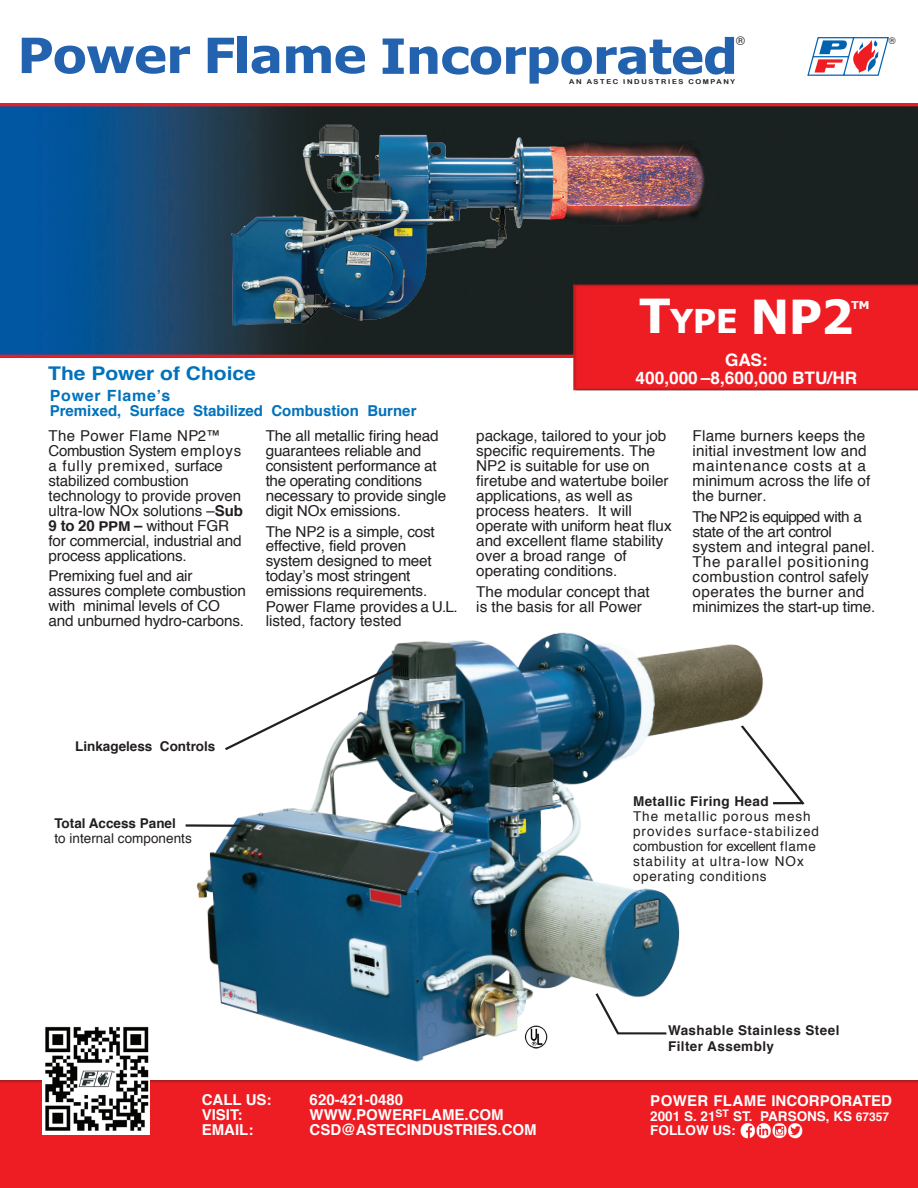
<style>
.page{position:relative;width:918px;height:1188px;background:#fff}
.page>*{position:absolute;margin:0;border:0;box-sizing:border-box;transform-origin:0 0}
.t1{font:700 48.6px "Tahoma";color:#2362af;scale:1.11 1}
.t2{font:700 46.8px "Tahoma";color:#fff;scale:1.06 1}
.t3{font:700 18.9px "Helvetica";color:#0072bc;scale:1.11 1}
.t4{font:700 17.25px/18px "Helvetica";color:#fff;text-align:center}
.t5{font:700 15.45px "Helvetica";letter-spacing:.05em;color:#0072bc}
.t6{font:15px/15px "Helvetica";color:#231f20}
.t7{font:700 15px/15px "Helvetica";color:#fff}
.t8{font:700 15px "Helvetica";color:#0072bc}
.t9{font:13.5px/15px "Helvetica";letter-spacing:.075em;color:#231f20}
.t10{font:700 13.5px/16.5px "Helvetica";letter-spacing:.03em;color:#231f20}
.t11{font:700 13.5px "Helvetica";color:#fff}
.t12{font:700 13.5px "Helvetica";color:#231f20}
.t13{font:13.5px "Helvetica";letter-spacing:.005em;color:#231f20}
.t14{font:12px "Helvetica";color:#231f20}
.t15{font:700 10.8px "Tahoma";color:#fff;scale:1.1 1}
.t16{font:9.3px "Helvetica";color:#231f20}
.t17{font:6.75px "Arial Rounded MT Bold";color:#231f20;scale:1.11 1}
.s1{font-size:14.25px}
.s2{font-weight:700}
.s3{font-weight:700;font-size:13.5px}
.s4{font-size:32.7px}
.s5{font-style:inherit}
.s6{font-size:12px}
</style>
<div class="page">
<img style="left:0;top:103px;width:918px;height:255px">
<img style="left:224px;top:120px;width:494px;height:207px">
<svg style="left:807px;top:37px;width:82px;height:39px"></svg>
<svg style="left:574px;top:283px;width:344px;height:108px;background:#e81e24"></svg>
<div style="left:0;top:1080px;width:918px;height:108px;background:#ee1d23"></div>
<img style="left:740px;top:1123px;width:63px;height:16px">
<div style="left:42px;top:1024px;width:108px;height:111px;background:#fff"></div>
<img style="left:45px;top:1026px;width:104px;height:105px">
<img style="left:190px;top:632px;width:656px;height:451px">
<svg style="left:223px;top:660px;width:180px;height:92px"></svg>
<svg style="left:185px;top:823px;width:59px;height:5px"></svg>
<hr style="left:617px;top:1032px;width:49px;height:3px;background:#231f20">
<svg style="left:738px;top:721px;width:69px;height:88px"></svg>
<svg style="left:593px;top:991px;width:28px;height:45px"></svg>
<h1 class="t1" style="left:18px;top:22px;width:650px">Power Flame Incorporated</h1>
<p class="t14" style="left:736px;top:32px;width:10px">®</p>
<p class="t16" style="left:889px;top:33px;width:8px">®</p>
<p class="t17" style="left:569px;top:78px;width:151px">AN ASTEC INDUSTRIES COMPANY</p>
<p class="t3" style="left:48px;top:358px;width:189px">The Power of Choice</p>
<p class="t5" style="left:50px;top:384px;width:122px">Power Flame’s</p>
<p class="t8" style="left:50px;top:399px;width:368px">Premixed, Surface Stabilized Combustion Burner</p>
<p class="t6" style="left:49px;top:429px;width:196px">The Power Flame NP2™<br>Combustion System employs a fully premixed, surface stabilized combustion technology to provide proven ultra-low NO<span class="s1">x</span> solutions –<span class="s2">Sub<br>9 to 20</span> <span class="s3">PPM</span> <span class="s2">–</span> without FGR for commercial, industrial and process applications.</p>
<p class="t6" style="left:49px;top:568px;width:199px">Premixing fuel and air assures complete combustion with minimal levels of CO and unburned hydro-carbons.</p>
<p class="t6" style="left:266px;top:429px;width:182px">The all metallic firing head guarantees reliable and consistent performance at the operating conditions necessary to provide single digit NO<span class="s1">x</span> emissions.</p>
<p class="t6" style="left:266px;top:525px;width:171px">The NP2 is a simple, cost effective, field proven system designed to meet today’s most stringent emissions requirements.</p>
<p class="t6" style="left:266px;top:601px;width:193px;line-height:13.5px">Power Flame provides a U.L. listed, factory tested</p>
<h2 class="t2" style="left:640px;top:285px;width:203px">T<span class="s4">ype</span> Np2</h2>
<p class="t4" style="left:636px;top:351px;width:223px">GAS:<br>400,000 –8,600,000 BTU/HR</p>
<p class="t15" style="left:852px;top:297px;width:18px">TM</p>
<p class="t6" style="left:476px;top:429px;width:197px">package, tailored to your job specific requirements. The<br>NP2 is suitable for use on firetube and watertube boiler applications, as well as process heaters. It will operate with uniform heat flux and excellent flame stability over a broad range of operating conditions.</p>
<p class="t6" style="left:476px;top:585px;width:175px">The modular concept that is the basis for all Power</p>
<p class="t6" style="left:693px;top:428px;width:179px">Flame burners keeps the initial investment low and maintenance costs at a minimum across the life of the burner.</p>
<p class="t6" style="left:693px;top:509px;width:184px">The NP2 is equipped with a state of the art control system and integral panel.<br>The parallel positioning combustion control safely operates the burner and minimizes the start-up time.</p>
<p class="t12" style="left:75px;top:736px;width:142px">Linkageless Controls</p>
<p class="t12" style="left:54px;top:813px;width:123px">Total Access Panel</p>
<p class="t13" style="left:54px;top:828px;width:139px">to internal components</p>
<p class="t10" style="left:633px;top:793px;width:137px">Metallic Firing Head</p>
<p class="t9" style="left:633px;top:809px;width:188px">The metallic porous mesh provides surface-stabilized combustion for excellent flame stability at ultra-low NOx operating conditions</p>
<p class="t10" style="left:668px;top:1022px;width:173px">Washable Stainless Steel<br>Filter Assembly</p>
<p class="t7" style="left:202px;top:1092px;width:71px">CALL US:<br>VISIT:<br>EMAIL:</p>
<p class="t7" style="left:310px;top:1092px;width:229px">620-421-0480<br>WWW.POWERFLAME.COM<br>CSD@<span class="s5">ASTECINDUSTRIES</span>.COM</p>
<p class="t7" style="left:650px;top:1093px;width:243px">POWER FLAME INCORPORATED</p>
<p class="t11" style="left:650px;top:1105px;width:241px">2001 S. 21<sup>ST</sup> ST. PARSONS, KS <span class="s6">67357</span></p>
<p class="t11" style="left:650px;top:1120px;width:87px">FOLLOW US:</p>
</div>
